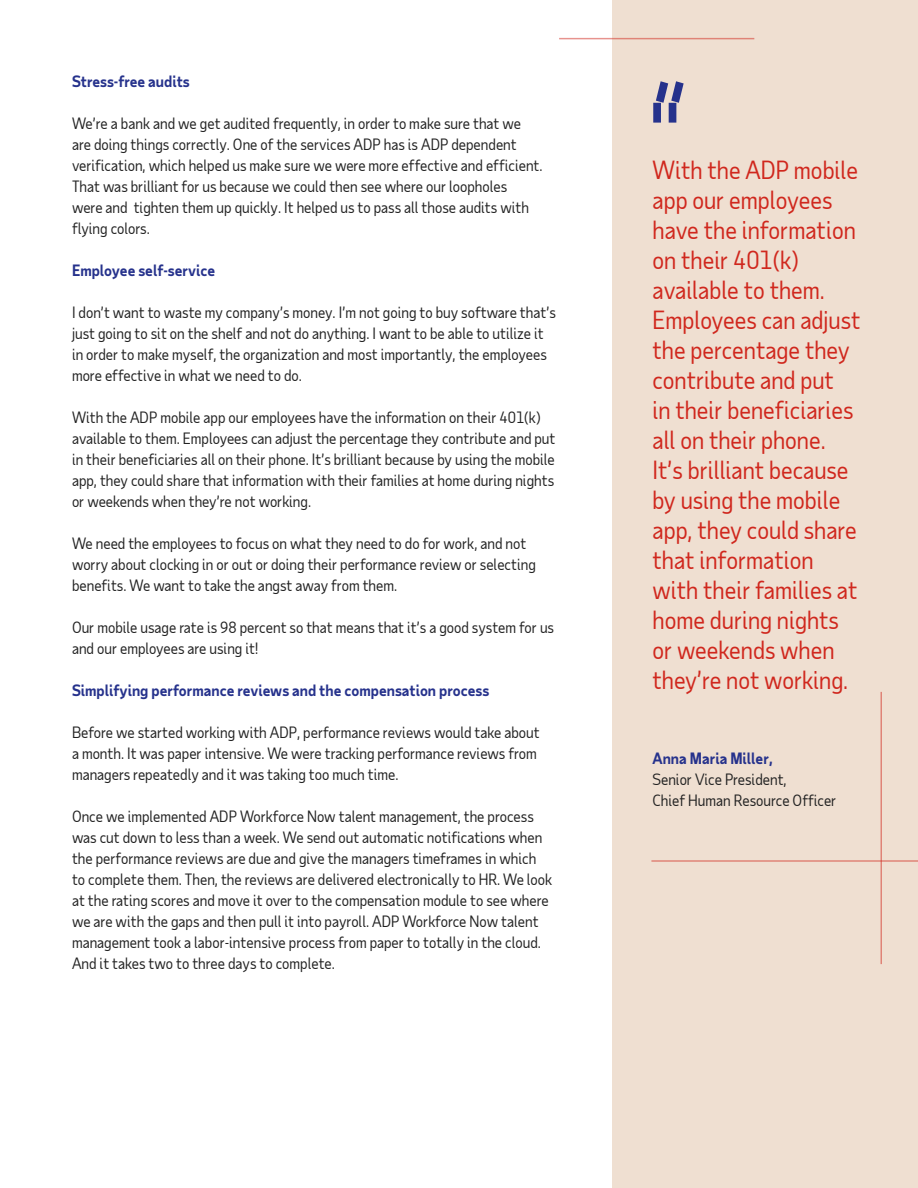
<style>
.page{position:relative;width:918px;height:1188px;background:#fff}
.page>*{position:absolute;margin:0;border:0;box-sizing:border-box;transform-origin:0 0}
.t1{font:24px/30px "Taub Sans";color:#d0271d}
.t2{font:15px/21px "Taub Sans";color:#222}
.t3{font:700 15px "Taub Sans";color:#26328c}
</style>
<div class="page">
<div style="left:612px;top:0;width:306px;height:1188px;background:#efdfd1"></div>
<hr style="left:559px;top:38px;width:195px;height:1px;background:#d0271d">
<hr style="left:880px;top:692px;width:2px;height:272px;background:#d0271d">
<hr style="left:651px;top:860px;width:267px;height:2px;background:#d0271d">
<svg style="left:653px;top:81px;width:31px;height:42px"></svg>
<p class="t3" style="left:72px;top:72px;width:119px">Stress-free audits</p>
<p class="t2" style="left:72px;top:113px;width:472px">We’re a bank and we get audited frequently, in order to make sure that we are doing things correctly. One of the services ADP has is ADP dependent verification, which helped us make sure we were more effective and efficient.<br>That was brilliant for us because we could then see where our loopholes<br>were and tighten them up quickly. It helped us to pass all those audits with flying colors.</p>
<p class="t3" style="left:72px;top:261px;width:145px">Employee self-service</p>
<p class="t2" style="left:72px;top:302px;width:485px">I don’t want to waste my company’s money. I’m not going to buy software that’s just going to sit on the shelf and not do anything. I want to be able to utilize it in order to make myself, the organization and most importantly, the employees more effective in what we need to do.</p>
<p class="t2" style="left:72px;top:407px;width:485px">With the ADP mobile app our employees have the information on their 401(k) available to them. Employees can adjust the percentage they contribute and put in their beneficiaries all on their phone. It’s brilliant because by using the mobile app, they could share that information with their families at home during nights or weekends when they’re not working.</p>
<p class="t2" style="left:72px;top:533px;width:465px">We need the employees to focus on what they need to do for work, and not worry about clocking in or out or doing their performance review or selecting benefits. We want to take the angst away from them.</p>
<p class="t2" style="left:72px;top:617px;width:484px">Our mobile usage rate is 98 percent so that means that it’s a good system for us and our employees are using it!</p>
<p class="t3" style="left:72px;top:681px;width:419px">Simplifying performance reviews and the compensation process</p>
<p class="t2" style="left:72px;top:722px;width:469px">Before we started working with ADP, performance reviews would take about a month. It was paper intensive. We were tracking performance reviews from managers repeatedly and it was taking too much time.</p>
<p class="t2" style="left:72px;top:806px;width:482px">Once we implemented ADP Workforce Now talent management, the process was cut down to less than a week. We send out automatic notifications when the performance reviews are due and give the managers timeframes in which to complete them. Then, the reviews are delivered electronically to HR. We look at the rating scores and move it over to the compensation module to see where we are with the gaps and then pull it into payroll. ADP Workforce Now talent management took a labor-intensive process from paper to totally in the cloud.<br>And it takes two to three days to complete.</p>
<p class="t1" style="left:652px;top:154px;width:209px">With the ADP mobile app our employees have the information on their 401(k) available to them.<br>Employees can adjust the percentage they contribute and put<br>in their beneficiaries all on their phone.<br>It’s brilliant because by using the mobile app, they could share that information with their families at home during nights or weekends when they’re not working.</p>
<p class="t3" style="left:652px;top:748px;width:122px">Anna Maria Miller,</p>
<p class="t2" style="left:652px;top:768px;width:185px">Senior Vice President,<br>Chief Human Resource Officer</p>
</div>
